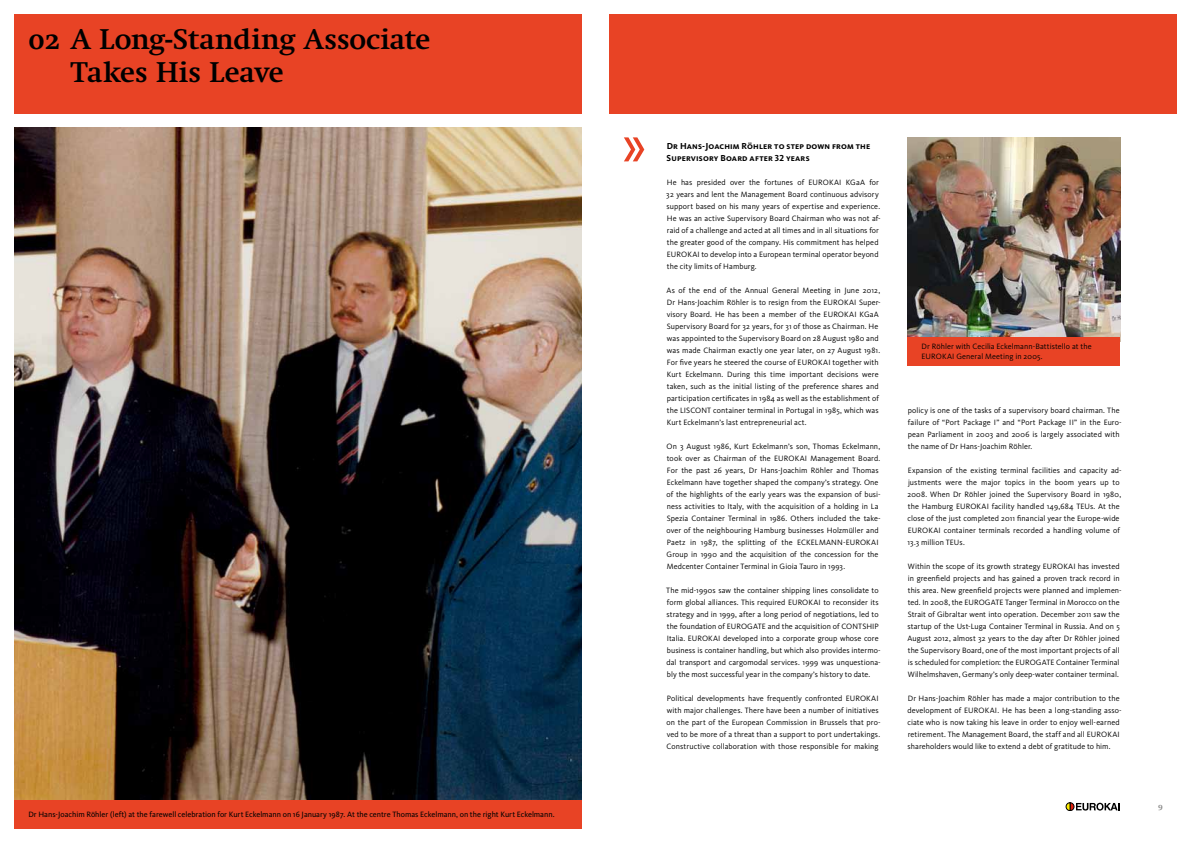
<style>
.page{position:relative;width:1191px;height:842px;background:#fff}
.page>*{position:absolute;margin:0;border:0;box-sizing:border-box;transform-origin:0 0}
.t1{font:700 28px/32px "Nu Swift";letter-spacing:-.01em;color:#000}
.t2{font:9px/12px "Kievit Bold SC";letter-spacing:.02em;color:#000}
.t3{font:8px/12px "Kievit";letter-spacing:.01em;color:#000}
.t4{font:8px "Kievit";color:#000}
.t5{font:700 8px "Nu Swift";color:#878786}
</style>
<div class="page">
<div style="left:14px;top:14px;width:567px;height:99px;background:#e84325"></div>
<svg style="left:1065px;top:802px;width:54px;height:9px"></svg>
<div style="left:609px;top:14px;width:567px;height:99px;background:#e84325"></div>
<svg style="left:624px;top:137px;width:20px;height:24px"></svg>
<img style="left:14px;top:128px;width:567px;height:672px">
<div style="left:14px;top:800px;width:567px;height:28px;background:#e84325"></div>
<img style="left:907px;top:137px;width:213px;height:200px">
<div style="left:907px;top:337px;width:213px;height:28px;background:#e84325"></div>
<h1 class="t1" style="left:71px;top:24px;width:361px;text-indent:-43px">02 A Long-Standing Associate<br>Takes His Leave</h1>
<p class="t4" style="left:28px;top:810px;width:528px">Dr Hans-Joachim Röhler (left) at the farewell celebration for Kurt Eckelmann on 16 January 1987. At the centre Thomas Eckelmann, on the right Kurt Eckelmann.</p>
<p class="t2" style="left:666px;top:140px;width:205px">Dr Hans-Joachim Röhler to step down from the<br>Supervisory Board after 32 years</p>
<p class="t3" style="left:666px;top:177px;width:216px">He has presided over the fortunes of EUROKAI KGaA for 32 years and lent the Management Board continuous advisory support based on his many years of expertise and experience.<br>He was an active Supervisory Board Chairman who was not af&shy;raid of a challenge and acted at all times and in all situations for the greater good of the company. His commitment has helped EUROKAI to develop into a European terminal operator beyond the city limits of Hamburg.</p>
<p class="t3" style="left:666px;top:285px;width:216px">As of the end of the Annual General Meeting in June 2012, Dr Hans-Joachim Röhler is to resign from the EUROKAI Super&shy;visory Board. He has been a member of the EUROKAI KGaA Supervisory Board for 32 years, for 31 of those as Chairman. He was appointed to the Supervisory Board on 28 August 1980 and was made Chairman exactly one year later, on 27 August 1981.<br>For five years he steered the course of EUROKAI together with Kurt Eckelmann. During this time important decisions were taken, such as the initial listing of the preference shares and participation certificates in 1984 as well as the establishment of the LISCONT container terminal in Portugal in 1985, which was Kurt Eckelmann’s last entrepreneurial act.</p>
<p class="t3" style="left:666px;top:441px;width:216px">On 3 August 1986, Kurt Eckelmann’s son, Thomas Eckelmann, took over as Chairman of the EUROKAI Management Board.<br>For the past 26 years, Dr Hans-Joachim Röhler and Thomas Eckelmann have together shaped the company’s strategy. One of the highlights of the early years was the expansion of busi&shy;ness activities to Italy, with the acquisition of a holding in La Spezia Container Terminal in 1986. Others included the take&shy;over of the neighbouring Hamburg businesses Holzmüller and Paetz in 1987, the splitting of the ECKELMANN-EUROKAI Group in 1990 and the acquisition of the concession for the Medcenter Container Terminal in Gioia Tauro in 1993.</p>
<p class="t3" style="left:666px;top:585px;width:216px">The mid-1990s saw the container shipping lines consolidate to form global alliances. This required EUROKAI to reconsider its strategy and in 1999, after a long period of negotiations, led to the foundation of EUROGATE and the acquisition of CONTSHIP Italia. EUROKAI developed into a corporate group whose core business is container handling, but which also provides intermo&shy;dal transport and cargomodal services. 1999 was unquestiona&shy;bly the most successful year in the company’s history to date.</p>
<p class="t3" style="left:666px;top:693px;width:216px">Political developments have frequently confronted EUROKAI with major challenges. There have been a number of initiatives on the part of the European Commission in Brussels that pro&shy;ved to be more of a threat than a support to port undertakings.<br>Constructive collaboration with those responsible for making</p>
<p class="t3" style="left:921px;top:342px;width:171px;line-height:10px">Dr Röhler with Cecilia Eckelmann-Battistello at the<br>EUROKAI General Meeting in 2005.</p>
<p class="t3" style="left:907px;top:405px;width:215px">policy is one of the tasks of a supervisory board chairman. The failure of “Port Package I” and “Port Package II” in the Euro&shy;pean Parliament in 2003 and 2006 is largely associated with the name of Dr Hans-Joachim Röhler.</p>
<p class="t3" style="left:907px;top:465px;width:216px">Expansion of the existing terminal facilities and capacity ad&shy;justments were the major topics in the boom years up to 2008. When Dr Röhler joined the Supervisory Board in 1980, the Hamburg EUROKAI facility handled 149,684 TEUs. At the close of the just completed 2011 financial year the Europe-wide EUROKAI container terminals recorded a handling volume of 13.3 million TEUs.</p>
<p class="t3" style="left:907px;top:561px;width:216px">Within the scope of its growth strategy EUROKAI has invested in greenfield projects and has gained a proven track record in this area. New greenfield projects were planned and implemen&shy;ted. In 2008, the EUROGATE Tanger Terminal in Morocco on the Strait of Gibraltar went into operation. December 2011 saw the startup of the Ust-Luga Container Terminal in Russia. And on 5<br>August 2012, almost 32 years to the day after Dr Röhler joined the Supervisory Board, one of the most important projects of all is scheduled for completion: the EUROGATE Container Terminal Wilhelmshaven, Germany’s only deep-water container terminal.</p>
<p class="t3" style="left:907px;top:693px;width:216px">Dr Hans-Joachim Röhler has made a major contribution to the development of EUROKAI. He has been a long-standing asso&shy;ciate who is now taking his leave in order to enjoy well-earned retirement. The Management Board, the staff and all EUROKAI shareholders would like to extend a debt of gratitude to him.</p>
<p class="t5" style="left:1158px;top:802px;width:6px">9</p>
</div>
